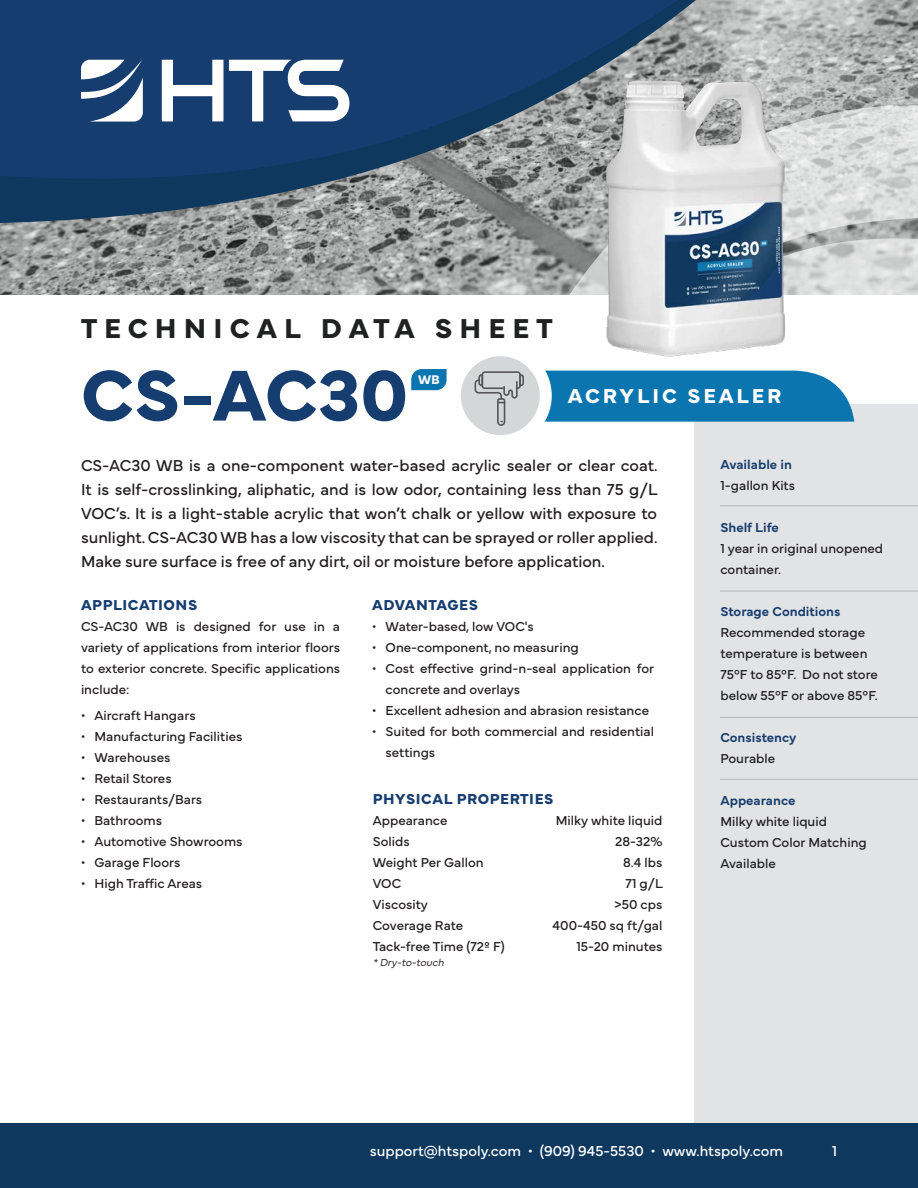
<style>
.page{position:relative;width:918px;height:1188px;background:#fff}
.page>*{position:absolute;margin:0;border:0;box-sizing:border-box;transform-origin:0 0}
.t1{font:700 75px "Mundial";color:#163d6f}
.t2{font:700 28.5px "Mundial";letter-spacing:.25em;color:#202221}
.t3{font:700 21px "Mundial";letter-spacing:.14em;color:#fff}
.t4{font:16.5px/24px "Mundial";color:#231f20;text-align:justify}
.Paragraph_Style_1{font:15px "Mundial";color:#fff}
.t5{font:700 15px "Mundial";letter-spacing:.04em;color:#163d6f}
.t6{font:13.5px/21px "Mundial";color:#231f20}
.t7{font:600 13.5px "Mundial";color:#163d6f}
.t8{font:13.5px "Mundial";color:#fff}
.t9{font:700 13.05px "Mundial";color:#f6f7f7}
.t10{font:italic 300 10.5px "Mundial";color:#231f20}
</style>
<div class="page">
<svg style="left:0;top:0;width:918px;height:295px;background:#a0a2a2"></svg>
<div style="left:694px;top:404px;width:224px;height:719px;background:#e1e3e4"></div>
<svg style="left:0;top:0;width:712px;height:223px;background:#5e6f7e"></svg>
<svg style="left:0;top:0;width:697px;height:179px;background:#234671"></svg>
<svg style="left:539px;top:90px;width:379px;height:205px;background:#cacbcb"></svg>
<svg style="left:81px;top:60px;width:62px;height:62px"></svg>
<svg style="left:162px;top:60px;width:61px;height:61px"></svg>
<svg style="left:229px;top:60px;width:120px;height:61px"></svg>
<hr style="left:720px;top:505px;width:198px;height:1px;background:#b5b8b9">
<hr style="left:720px;top:591px;width:198px;height:1px;background:#b5b8b9">
<hr style="left:720px;top:717px;width:198px;height:1px;background:#b5b8b9">
<hr style="left:720px;top:779px;width:198px;height:1px;background:#b5b8b9">
<img style="left:547px;top:67px;width:297px;height:290px">
<svg style="left:455px;top:350px;width:91px;height:91px;fill:#d3d7d8"></svg>
<div style="left:449px;top:344px;width:103px;height:103px;border:12px solid #fff;border-radius:50%"></div>
<svg style="left:475px;top:371px;width:379px;height:56px;background:#4994bd"></svg>
<div style="left:0;top:1123px;width:918px;height:65px;background:#0e385e"></div>
<svg style="left:411px;top:369px;width:36px;height:21px"></svg>
<p class="t2" style="left:81px;top:306px;width:473px">TECHNICAL DATA SHEET</p>
<p class="t1" style="left:81px;top:337px;width:329px">CS-AC30</p>
<p class="t9" style="left:418px;top:370px;width:23px">WB</p>
<p class="t3" style="left:568px;top:380px;width:215px">ACRYLIC SEALER</p>
<p class="t4" style="left:81px;top:452px;width:578px">CS-AC30 WB is a one-component water-based acrylic sealer or clear coat.<br>It is self-crosslinking, aliphatic, and is low odor, containing less than 75 g/L VOC’s. It is a light-stable acrylic that won’t chalk or yellow with exposure to sunlight. CS-AC30 WB has a low viscosity that can be sprayed or roller applied.<br>Make sure surface is free of any dirt, oil or moisture before application.</p>
<p class="t5" style="left:81px;top:593px;width:118px">APPLICATIONS</p>
<p class="t6" style="left:81px;top:614px;width:261px;text-align:justify">CS-AC30 WB is designed for use in a variety of applications from interior floors to exterior concrete. Specific applications include:</p>
<p class="t6" style="left:81px;top:704px;width:116px">• Aircraft Hangars</p>
<p class="t6" style="left:81px;top:725px;width:163px">• Manufacturing Facilities</p>
<p class="t6" style="left:81px;top:746px;width:91px">• Warehouses</p>
<p class="t6" style="left:81px;top:767px;width:92px">• Retail Stores</p>
<p class="t6" style="left:81px;top:788px;width:123px">• Restaurants/Bars</p>
<p class="t6" style="left:81px;top:809px;width:83px">• Bathrooms</p>
<p class="t6" style="left:81px;top:830px;width:163px">• Automotive Showrooms</p>
<p class="t6" style="left:81px;top:851px;width:101px">• Garage Floors</p>
<p class="t6" style="left:81px;top:872px;width:123px">• High Traffic Areas</p>
<p class="t5" style="left:372px;top:593px;width:107px">ADVANTAGES</p>
<p class="t6" style="left:372px;top:614px;width:163px">• Water-based, low VOC's</p>
<p class="t6" style="left:372px;top:635px;width:208px">• One-component, no measuring</p>
<p class="t6" style="left:386px;top:656px;width:270px;text-indent:-14px">• Cost effective grind-n-seal application for concrete and overlays</p>
<p class="t6" style="left:372px;top:698px;width:278px">• Excellent adhesion and abrasion resistance</p>
<p class="t6" style="left:386px;top:719px;width:270px;text-indent:-14px">• Suited for both commercial and residential settings</p>
<p class="t5" style="left:373px;top:787px;width:182px">PHYSICAL PROPERTIES</p>
<p class="t6" style="left:373px;top:809px;width:76px">Appearance</p>
<p class="t6" style="left:373px;top:830px;width:38px">Solids</p>
<p class="t6" style="left:373px;top:851px;width:112px">Weight Per Gallon</p>
<p class="t6" style="left:373px;top:872px;width:30px">VOC</p>
<p class="t6" style="left:373px;top:893px;width:57px">Viscosity</p>
<p class="t6" style="left:373px;top:914px;width:92px">Coverage Rate</p>
<p class="t6" style="left:373px;top:935px;width:134px">Tack-free Time (72º F)</p>
<p class="t10" style="left:373px;top:954px;width:73px">* Dry-to-touch</p>
<p class="t6" style="left:556px;top:809px;width:108px">Milky white liquid</p>
<p class="t6" style="left:615px;top:830px;width:49px">28-32%</p>
<p class="t6" style="left:623px;top:851px;width:41px">8.4 lbs</p>
<p class="t6" style="left:626px;top:872px;width:39px">71 g/L</p>
<p class="t6" style="left:614px;top:893px;width:50px">&gt;50 cps</p>
<p class="t6" style="left:553px;top:914px;width:111px">400-450 sq ft/gal</p>
<p class="t6" style="left:576px;top:935px;width:88px">15-20 minutes</p>
<p class="t7" style="left:720px;top:453px;width:73px">Available in</p>
<p class="t6" style="left:720px;top:473px;width:76px">1-gallon Kits</p>
<p class="t7" style="left:720px;top:516px;width:60px">Shelf Life</p>
<p class="t6" style="left:720px;top:536px;width:164px">1 year in original unopened container.</p>
<p class="t7" style="left:720px;top:600px;width:122px">Storage Conditions</p>
<p class="t6" style="left:720px;top:620px;width:159px">Recommended storage temperature is between<br>75°F to 85°F. Do not store below 55°F or above 85°F.</p>
<p class="t7" style="left:720px;top:726px;width:78px">Consistency</p>
<p class="t6" style="left:720px;top:746px;width:56px">Pourable</p>
<p class="t7" style="left:720px;top:789px;width:77px">Appearance</p>
<p class="t6" style="left:720px;top:809px;width:108px">Milky white liquid</p>
<p class="t6" style="left:720px;top:830px;width:148px">Custom Color Matching<br>Available</p>
<p class="Paragraph_Style_1" style="left:370px;top:1139px;width:415px">support@htspoly.com • (909) 945-5530 • www.htspoly.com</p>
<p class="Paragraph_Style_1" style="left:832px;top:1139px;width:6px">1</p>
<p class="t8" style="left:456px;top:1140px;width:383px">support@htspoly.com • (909) 945-5530 • www.htspoly.com</p>
</div>
